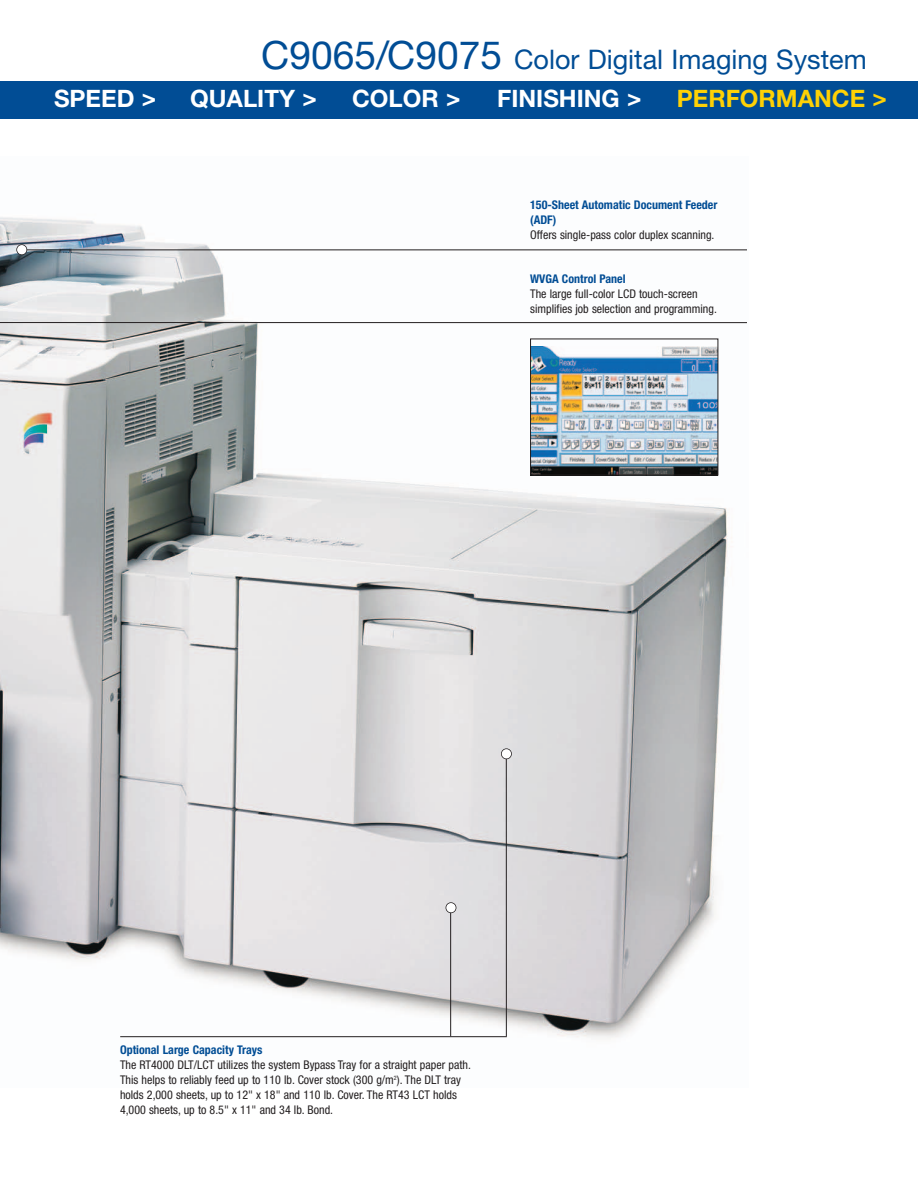
<style>
.page{position:relative;width:918px;height:1188px;background:#fff}
.page>*{position:absolute;margin:0;border:0;box-sizing:border-box;transform-origin:0 0}
.t1{font:27px "Helvetica Neue";color:#014d95}
.t2{font:700 24px "Helvetica Neue";color:#fff}
.t3{font:700 24px "Helvetica Neue";color:#fed105}
.t4{font:condensed 12px/15px "Helvetica Neue";color:#231f20}
.t5{font:700 condensed 12px/15px "Helvetica Neue";color:#014d95}
.s1{font-size:39px}
</style>
<div class="page">
<img style="left:0;top:217px;width:747px;height:822px">
<div style="left:0;top:81px;width:918px;height:37px;background:#014d95"></div>
<hr style="left:22px;top:250px;width:725px;height:1px;background:#231f20">
<hr style="left:0;top:322px;width:747px;height:1px;background:#231f20">
<div style="left:17px;top:245px;width:10px;height:10px;background:#fff;border-radius:50%"></div>
<div style="left:16px;top:244px;width:11px;height:11px;border:2px solid #231f20;border-radius:50%"></div>
<hr style="left:120px;top:1036px;width:387px;height:1px;background:#231f20">
<hr style="left:506px;top:756px;width:1px;height:280px;background:#231f20">
<hr style="left:450px;top:909px;width:1px;height:127px;background:#231f20">
<div style="left:501px;top:749px;width:11px;height:10px;background:#fff;border-radius:50%"></div>
<div style="left:501px;top:748px;width:11px;height:11px;border:2px solid #231f20;border-radius:50%"></div>
<div style="left:446px;top:903px;width:10px;height:10px;background:#fff;border-radius:50%"></div>
<div style="left:446px;top:902px;width:10px;height:11px;border:2px solid #231f20;border-radius:50%"></div>
<img style="left:532px;top:346px;width:184px;height:127px">
<div style="left:530px;top:339px;width:188px;height:136px;border:1px solid #231f20"></div>
<h1 class="t1" style="left:261px;top:50px;width:607px"><span class="s1">C9065/C9075</span> Color Digital Imaging System</h1>
<h2 class="t2" style="left:54px;top:90px;width:104px">SPEED &gt;</h2>
<h2 class="t2" style="left:190px;top:90px;width:128px">QUALITY &gt;</h2>
<h2 class="t2" style="left:352px;top:90px;width:110px">COLOR &gt;</h2>
<h2 class="t2" style="left:497px;top:90px;width:146px">FINISHING &gt;</h2>
<h2 class="t3" style="left:677px;top:90px;width:212px">PERFORMANCE &gt;</h2>
<p class="t5" style="left:530px;top:199px;width:189px">150-Sheet Automatic Document Feeder (ADF)</p>
<p class="t4" style="left:530px;top:229px;width:186px">Offers single-pass color duplex scanning.</p>
<p class="t5" style="left:530px;top:272px;width:97px">WVGA Control Panel</p>
<p class="t4" style="left:530px;top:287px;width:188px">The large full-color LCD touch-screen simplifies job selection and programming.</p>
<p class="t5" style="left:120px;top:1044px;width:144px">Optional Large Capacity Trays</p>
<p class="t4" style="left:120px;top:1059px;width:353px">The RT4000 DLT/LCT utilizes the system Bypass Tray for a straight paper path.<br>This helps to reliably feed up to 110 lb. Cover stock (300 g/m<sup>2</sup>). The DLT tray holds 2,000 sheets, up to 12" x 18" and 110 lb. Cover. The RT43 LCT holds 4,000 sheets, up to 8.5" x 11" and 34 lb. Bond.</p>
</div>
